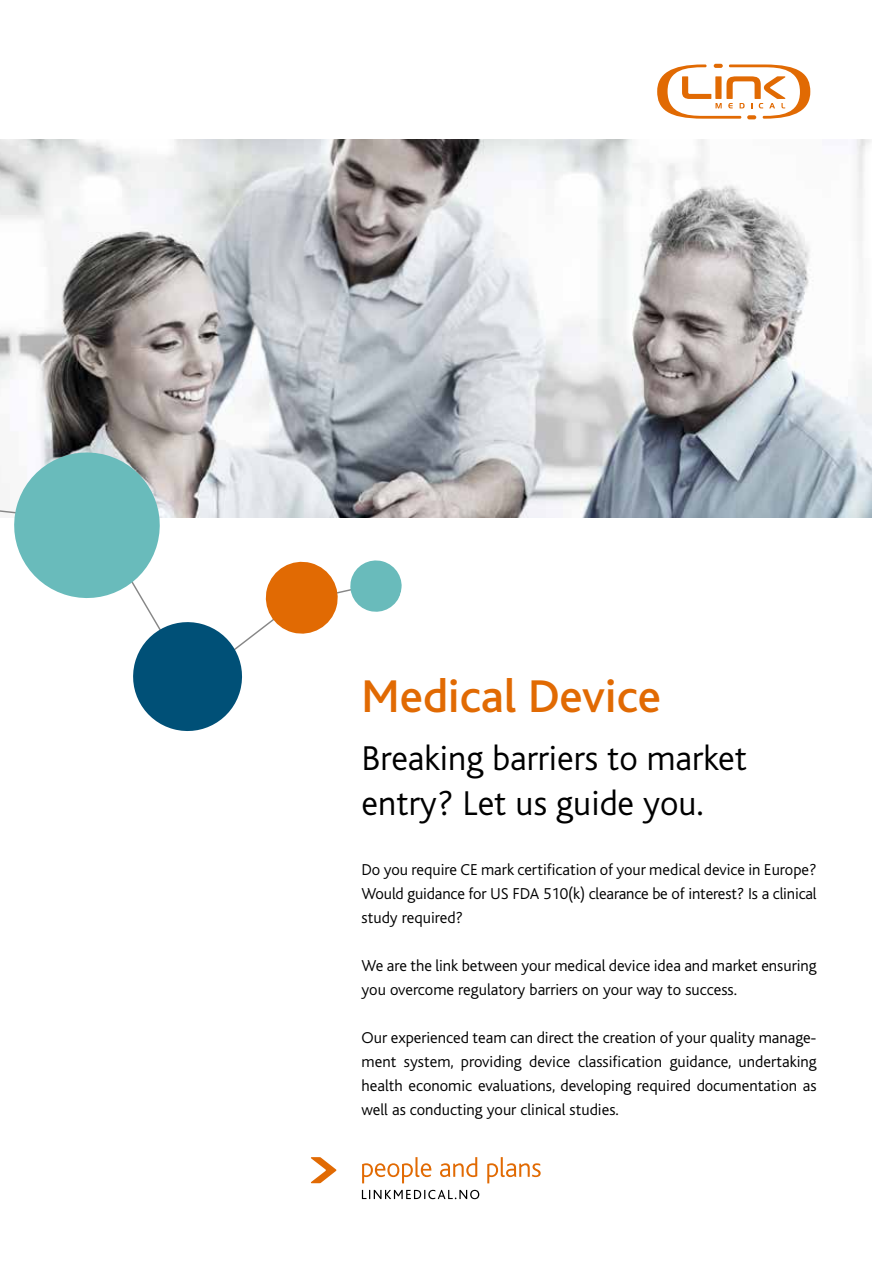
<style>
.page{position:relative;width:872px;height:1263px;background:#fff}
.page>*{position:absolute;margin:0;border:0;box-sizing:border-box;transform-origin:0 0}
.t1{font:500 48px "Bliss";color:#e16a03}
.t2{font:300 36px/45px "Bliss";color:#000}
.t3{font:300 16.5px/24px "Bliss";color:#000;text-align:justify}
</style>
<div class="page">
<img style="left:0;top:139px;width:872px;height:379px">
<svg style="left:362px;top:1190px;width:117px;height:9px"></svg>
<svg style="left:362px;top:1157px;width:178px;height:26px"></svg>
<svg style="left:311px;top:1157px;width:25px;height:26px"></svg>
<svg style="left:0;top:501px;width:379px;height:139px"></svg>
<svg style="left:6px;top:445px;width:162px;height:161px"></svg>
<svg style="left:127px;top:616px;width:121px;height:115px"></svg>
<svg style="left:262px;top:558px;width:79px;height:79px"></svg>
<svg style="left:347px;top:558px;width:55px;height:56px"></svg>
<svg style="left:657px;top:64px;width:153px;height:55px"></svg>
<h1 class="t1" style="left:361px;top:671px;width:301px">Medical Device</h1>
<h2 class="t2" style="left:361px;top:736px;width:387px">Breaking barriers to market entry? Let us guide you.</h2>
<p class="t3" style="left:361px;top:858px;width:456px">Do you require CE mark certification of your medical device in Europe?<br>Would guidance for US FDA 510(k) clearance be of interest? Is a clinical study required?</p>
<p class="t3" style="left:361px;top:954px;width:456px">We are the link between your medical device idea and market ensuring you overcome regulatory barriers on your way to success.</p>
<p class="t3" style="left:361px;top:1026px;width:456px">Our experienced team can direct the creation of your quality manage&shy;ment system, providing device classification guidance, undertaking health economic evaluations, developing required documentation as well as conducting your clinical studies.</p>
</div>
